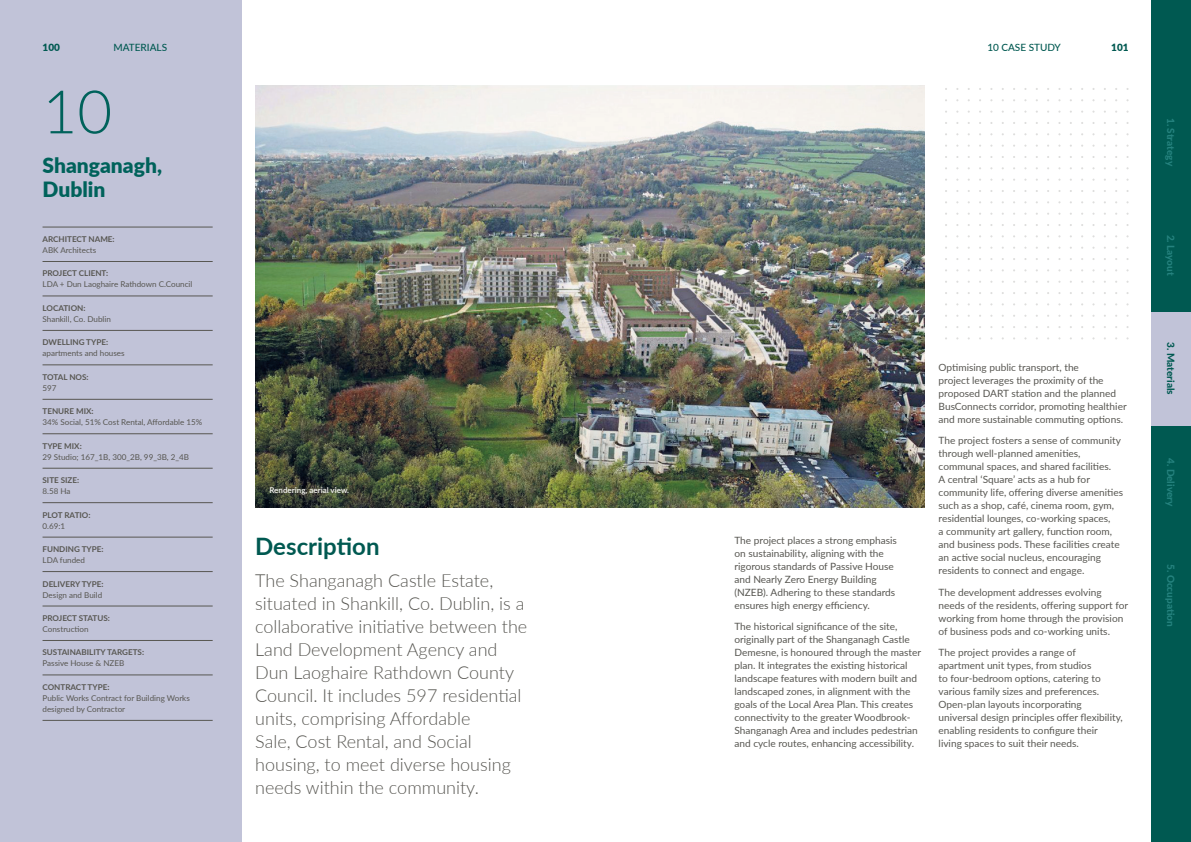
<style>
.page{position:relative;width:1191px;height:842px;background:#fff}
.page>*{position:absolute;margin:0;border:0;box-sizing:border-box;transform-origin:0 0}
.t1{font:300 60px "Lato";color:#00625b}
.t2{font:700 24px "Lato";color:#005951}
.t3{font:900 21px/24px "Lato";color:#00625b}
.t4{font:300 18px/23px "Lato";color:#585752}
.t5{font:10px/13px "Lato";color:#585752}
.t6{font:800 10px "Lato";color:#25827e}
.t7{font:500 10px "Lato";color:#005951}
.t8{font:800 10px "Lato";color:#005951}
.t9{font:900 10px "Lato";color:#005951}
.t10{font:8px/11px "Lato";color:#585752}
.t11{font:700 8px "Lato";color:#585752}
.t12{font:700 8px "Lato";color:#ecece6}
</style>
<div class="page">
<div style="left:0;top:0;width:241px;height:842px;background:#c1c3d8"></div>
<img style="left:255px;top:85px;width:669px;height:422px">
<hr style="left:43px;top:227px;width:170px;height:1px;background:#585752">
<hr style="left:43px;top:261px;width:170px;height:1px;background:#585752">
<hr style="left:43px;top:296px;width:170px;height:1px;background:#585752">
<hr style="left:43px;top:330px;width:170px;height:1px;background:#585752">
<hr style="left:43px;top:365px;width:170px;height:1px;background:#585752">
<hr style="left:43px;top:399px;width:170px;height:1px;background:#585752">
<hr style="left:43px;top:433px;width:170px;height:1px;background:#585752">
<hr style="left:43px;top:468px;width:170px;height:1px;background:#585752">
<hr style="left:43px;top:502px;width:170px;height:1px;background:#585752">
<hr style="left:43px;top:537px;width:170px;height:1px;background:#585752">
<hr style="left:43px;top:571px;width:170px;height:1px;background:#585752">
<hr style="left:43px;top:606px;width:170px;height:1px;background:#585752">
<hr style="left:43px;top:640px;width:170px;height:1px;background:#585752">
<hr style="left:43px;top:675px;width:170px;height:1px;background:#585752">
<hr style="left:43px;top:720px;width:170px;height:1px;background:#585752">
<div style="left:1151px;top:0;width:40px;height:842px;background:#005951"></div>
<div style="left:1151px;top:312px;width:40px;height:113px;background:#c1c3d8"></div>
<p class="t9" style="left:43px;top:39px;width:19px">100</p>
<p class="t7" style="left:113px;top:40px;width:55px">MATERIALS</p>
<p class="t9" style="left:1111px;top:39px;width:19px">101</p>
<p class="t7" style="left:987px;top:40px;width:75px">10 CASE STUDY</p>
<h1 class="t1" style="left:43px;top:70px;width:71px">10</h1>
<h3 class="t3" style="left:43px;top:152px;width:121px">Shanganagh,<br>Dublin</h3>
<p class="t11" style="left:43px;top:233px;width:74px">ARCHITECT NAME:</p>
<p class="t10" style="left:43px;top:244px;width:55px">ABK Architects</p>
<p class="t11" style="left:43px;top:268px;width:67px">PROJECT CLIENT:</p>
<p class="t10" style="left:43px;top:279px;width:151px">LDA + Dun Laoghaire Rathdown C.Council</p>
<p class="t11" style="left:43px;top:302px;width:44px">LOCATION:</p>
<p class="t10" style="left:43px;top:313px;width:70px">Shankill, Co. Dublin</p>
<p class="t11" style="left:43px;top:337px;width:67px">DWELLING TYPE:</p>
<p class="t10" style="left:43px;top:348px;width:84px">apartments and houses</p>
<p class="t11" style="left:43px;top:371px;width:48px">TOTAL NOS:</p>
<p class="t10" style="left:43px;top:382px;width:16px">597</p>
<p class="t11" style="left:43px;top:405px;width:53px">TENURE MIX:</p>
<p class="t10" style="left:43px;top:416px;width:161px">34% Social, 51% Cost Rental, Affordable 15%</p>
<p class="t11" style="left:43px;top:440px;width:41px">TYPE MIX:</p>
<p class="t10" style="left:43px;top:451px;width:148px">29 Studio; 167_1B, 300_2B, 99_3B, 2_4B</p>
<p class="t11" style="left:43px;top:474px;width:38px">SITE SIZE:</p>
<p class="t10" style="left:43px;top:485px;width:30px">8.58 Ha</p>
<p class="t11" style="left:43px;top:509px;width:49px">PLOT RATIO:</p>
<p class="t10" style="left:43px;top:520px;width:24px">0.69:1</p>
<p class="t11" style="left:43px;top:543px;width:62px">FUNDING TYPE:</p>
<p class="t10" style="left:43px;top:554px;width:44px">LDA funded</p>
<p class="t11" style="left:43px;top:578px;width:62px">DELIVERY TYPE:</p>
<p class="t10" style="left:43px;top:589px;width:61px">Design and Build</p>
<p class="t11" style="left:43px;top:612px;width:69px">PROJECT STATUS:</p>
<p class="t10" style="left:43px;top:623px;width:48px">Construction</p>
<p class="t11" style="left:43px;top:647px;width:103px">SUSTAINABILITY TARGETS:</p>
<p class="t10" style="left:43px;top:658px;width:83px">Passive House &amp; NZEB</p>
<p class="t11" style="left:43px;top:681px;width:68px">CONTRACT TYPE:</p>
<p class="t10" style="left:43px;top:692px;width:149px">Public Works Contract for Building Works designed by Contractor</p>
<p class="t12" style="left:269px;top:484px;width:81px">Rendering, aerial view.</p>
<h2 class="t2" style="left:255px;top:529px;width:126px">Description</h2>
<p class="t4" style="left:255px;top:568px;width:273px">The Shanganagh Castle Estate, situated in Shankill, Co. Dublin, is a collaborative initiative between the<br>Land Development Agency and<br>Dun Laoghaire Rathdown County<br>Council. It includes 597 residential units, comprising Affordable<br>Sale, Cost Rental, and Social housing, to meet diverse housing needs within the community.</p>
<p class="t5" style="left:734px;top:533px;width:164px">The project places a strong emphasis on sustainability, aligning with the rigorous standards of Passive House and Nearly Zero Energy Building (NZEB). Adhering to these standards ensures high energy efficiency.</p>
<p class="t5" style="left:734px;top:620px;width:188px">The historical significance of the site, originally part of the Shanganagh Castle Demesne, is honoured through the master plan. It integrates the existing historical landscape features with modern built and landscaped zones, in alignment with the goals of the Local Area Plan. This creates connectivity to the greater Woodbrook-Shanganagh Area and includes pedestrian and cycle routes, enhancing accessibility.</p>
<p class="t5" style="left:938px;top:360px;width:190px">Optimising public transport, the<br>project leverages the proximity of the proposed DART station and the planned BusConnects corridor, promoting healthier and more sustainable commuting options.</p>
<p class="t5" style="left:938px;top:434px;width:186px">The project fosters a sense of community through well-planned amenities, communal spaces, and shared facilities.<br>A central ‘Square’ acts as a hub for community life, offering diverse amenities such as a shop, café, cinema room, gym, residential lounges, co-working spaces,<br>a community art gallery, function room, and business pods. These facilities create an active social nucleus, encouraging residents to connect and engage.</p>
<p class="t5" style="left:938px;top:585px;width:191px">The development addresses evolving needs of the residents, offering support for working from home through the provision of business pods and co-working units.</p>
<p class="t5" style="left:938px;top:646px;width:186px">The project provides a range of apartment unit types, from studios<br>to four-bedroom options, catering to various family sizes and preferences.<br>Open-plan layouts incorporating universal design principles offer flexibility, enabling residents to configure their living spaces to suit their needs.</p>
<p class="t6" style="left:1178px;top:118px;width:50px;rotate:90deg">1. Strategy</p>
<p class="t6" style="left:1178px;top:235px;width:43px;rotate:90deg">2. Layout</p>
<p class="t8" style="left:1178px;top:342px;width:54px;rotate:90deg">3. Materials</p>
<p class="t6" style="left:1178px;top:458px;width:50px;rotate:90deg">4. Delivery</p>
<p class="t6" style="left:1178px;top:564px;width:64px;rotate:90deg">5. Occupation</p>
</div>
